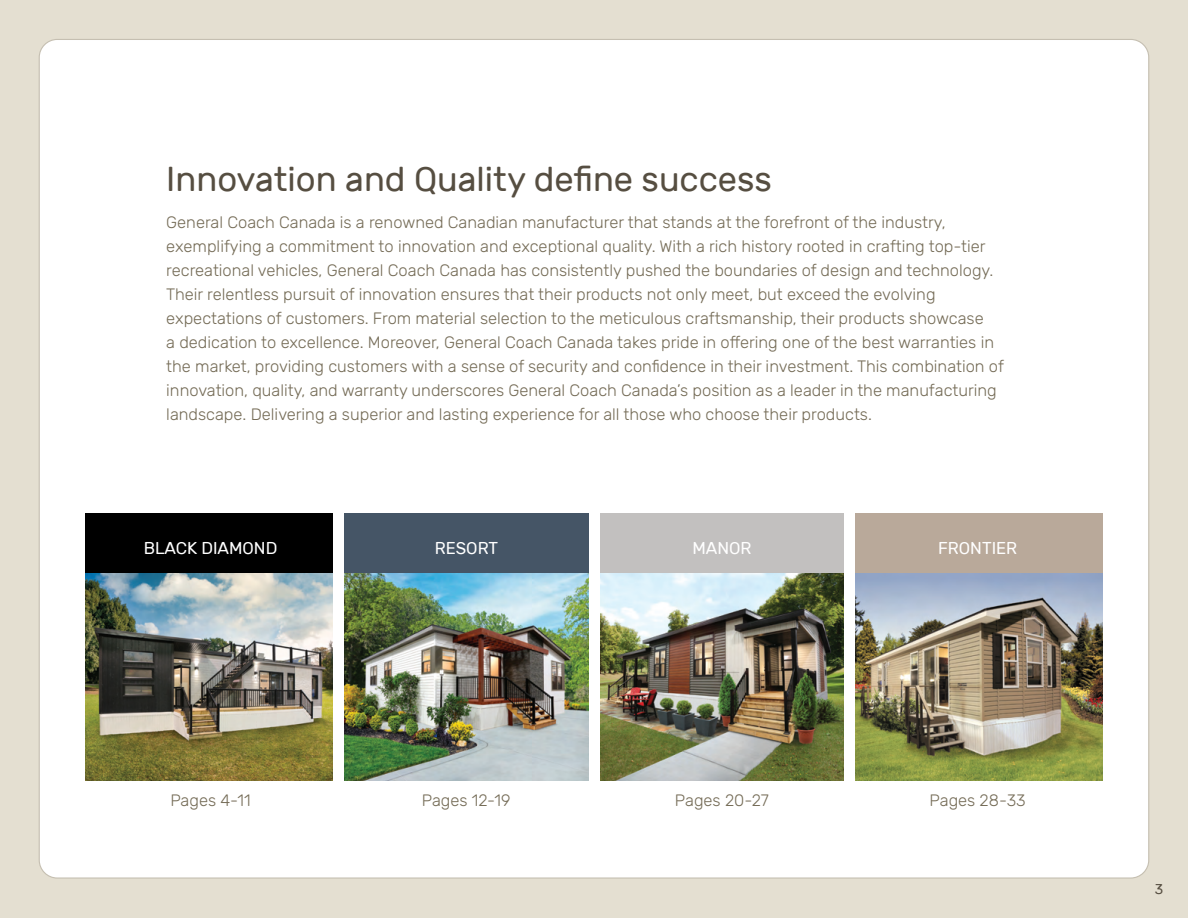
<style>
.page{position:relative;width:1188px;height:918px;background:#e4dfd1}
.page>*{position:absolute;margin:0;border:0;box-sizing:border-box;transform-origin:0 0}
.t1{font:34.5px "Rubik";color:#564e41}
.t2{font:17.1px "Rubik";color:#fff}
.t3{font:300 16.5px/24px "Rubik";color:#756c57}
.t4{font:14.1px "Rubik";color:#564e41}
</style>
<div class="page">
<div style="left:39px;top:39px;width:1110px;height:839px;background:#fff;border-radius:18px"></div>
<img style="left:344px;top:573px;width:245px;height:208px">
<div style="left:341px;top:514px;width:250px;height:59px;background:#455566"></div>
<img style="left:86px;top:573px;width:247px;height:208px">
<div style="left:86px;top:514px;width:250px;height:59px;background:#000"></div>
<img style="left:600px;top:573px;width:244px;height:208px">
<div style="left:597px;top:514px;width:250px;height:59px;background:#c2c0bf"></div>
<img style="left:855px;top:573px;width:247px;height:208px">
<div style="left:853px;top:514px;width:249px;height:59px;background:#b9a99a"></div>
<div style="left:333px;top:507px;width:10px;height:285px;background:#fff"></div>
<div style="left:589px;top:507px;width:10px;height:285px;background:#fff"></div>
<div style="left:845px;top:509px;width:10px;height:285px;background:#fff"></div>
<h1 class="t1" style="left:166px;top:159px;width:607px">Innovation and Quality define success</h1>
<p class="t3" style="left:166px;top:211px;width:839px">General Coach Canada is a renowned Canadian manufacturer that stands at the forefront of the industry, exemplifying a commitment to innovation and exceptional quality. With a rich history rooted in crafting top-tier recreational vehicles, General Coach Canada has consistently pushed the boundaries of design and technology.<br>Their relentless pursuit of innovation ensures that their products not only meet, but exceed the evolving expectations of customers. From material selection to the meticulous craftsmanship, their products showcase<br>a dedication to excellence. Moreover, General Coach Canada takes pride in offering one of the best warranties in the market, providing customers with a sense of security and confidence in their investment. This combination of innovation, quality, and warranty underscores General Coach Canada’s position as a leader in the manufacturing landscape. Delivering a superior and lasting experience for all those who choose their products.</p>
<p class="t2" style="left:144px;top:538px;width:135px">BLACK DIAMOND</p>
<p class="t3" style="left:170px;top:789px;width:82px">Pages 4-11</p>
<p class="t2" style="left:435px;top:538px;width:65px">RESORT</p>
<p class="t3" style="left:422px;top:789px;width:90px">Pages 12-19</p>
<p class="t2" style="left:692px;top:538px;width:61px">MANOR</p>
<p class="t3" style="left:675px;top:789px;width:96px">Pages 20-27</p>
<p class="t2" style="left:938px;top:538px;width:81px">FRONTIER</p>
<p class="t3" style="left:930px;top:789px;width:98px">Pages 28-33</p>
<p class="t4" style="left:1155px;top:881px;width:10px">3</p>
</div>
